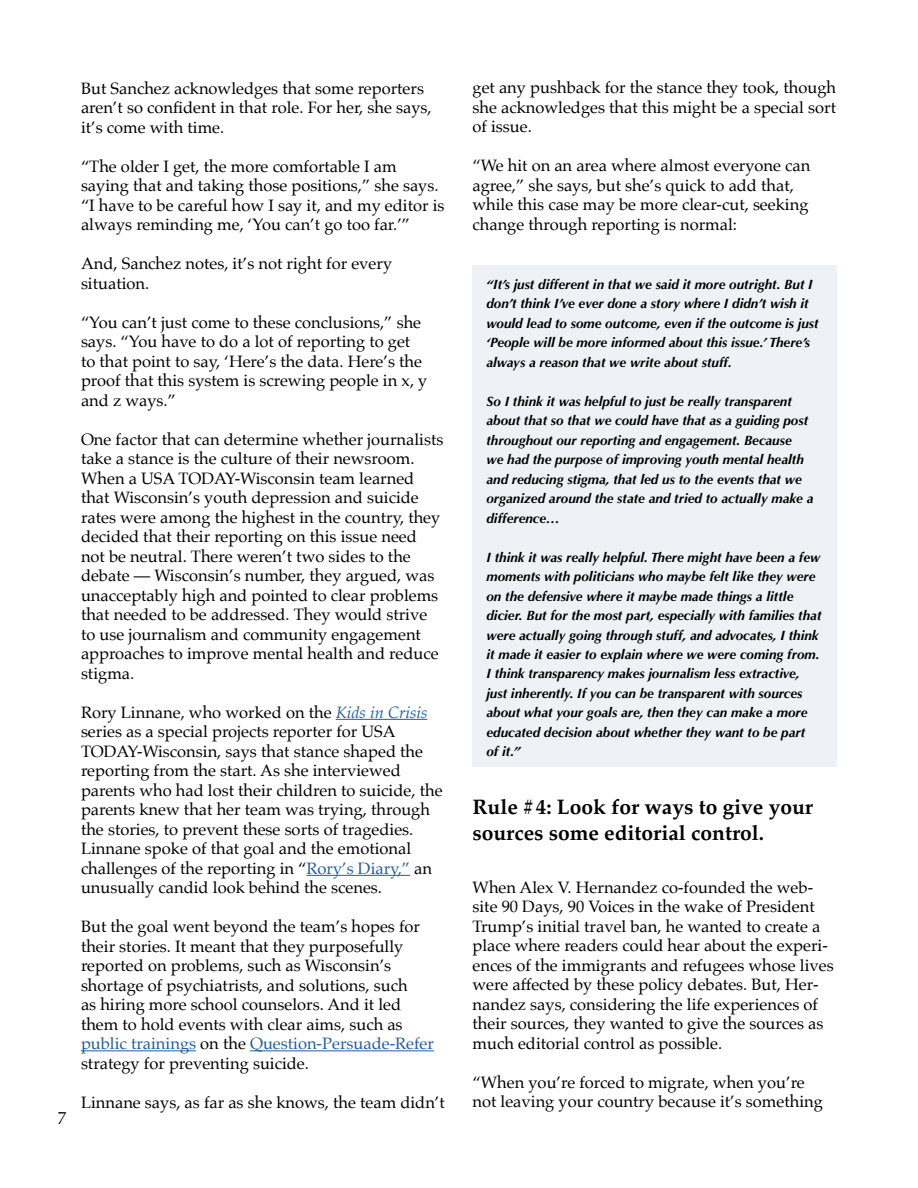
<style>
.page{position:relative;width:918px;height:1188px;background:#fff}
.page>*{position:absolute;margin:0;border:0;box-sizing:border-box;transform-origin:0 0}
.t1{font:700 21px/25.2px "Palatino";color:#000}
.t2{font:18px "Optima";color:#000}
.t3{font:16.5px/19.5px "Palatino";color:#000}
.t4{font:italic 700 13.5px/19.5px "Optima";color:#000}
.s1{font-style:italic;color:#215e9e}
.s2{color:#215e9e}
</style>
<div class="page">
<hr style="left:336px;top:719px;width:91px;height:1px;background:#215e9e">
<hr style="left:307px;top:875px;width:103px;height:1px;background:#215e9e">
<hr style="left:81px;top:1050px;width:115px;height:1px;background:#215e9e">
<hr style="left:250px;top:1050px;width:184px;height:1px;background:#215e9e">
<div style="left:472px;top:265px;width:365px;height:502px;background:#eef1f5"></div>
<p class="t2" style="left:57px;top:1107px;width:12px">7</p>
<p class="t3" style="left:81px;top:78px;width:352px">But Sanchez acknowledges that some reporters aren’t so confident in that role. For her, she says, it’s come with time.</p>
<p class="t3" style="left:81px;top:156px;width:365px">“The older I get, the more comfortable I am saying that and taking those positions,” she says. “I have to be careful how I say it, and my editor is always reminding me, ‘You can’t go too far.’”</p>
<p class="t3" style="left:81px;top:254px;width:313px">And, Sanchez notes, it’s not right for every situation.</p>
<p class="t3" style="left:81px;top:312px;width:348px">“You can’t just come to these conclusions,” she says. “You have to do a lot of reporting to get to that point to say, ‘Here’s the data. Here’s the proof that this system is screwing people in x, y and z ways.”</p>
<p class="t3" style="left:81px;top:429px;width:364px">One factor that can determine whether journalists take a stance is the culture of their newsroom.<br>When a USA TODAY-Wisconsin team learned that Wisconsin’s youth depression and suicide rates were among the highest in the country, they decided that their reporting on this issue need not be neutral. There weren’t two sides to the debate — Wisconsin’s number, they argued, was unacceptably high and pointed to clear problems that needed to be addressed. They would strive to use journalism and community engagement approaches to improve mental health and reduce stigma.</p>
<p class="t3" style="left:81px;top:702px;width:363px">Rory Linnane, who worked on the <span class="s1">Kids in Crisis </span>series as a special projects reporter for USA TODAY-Wisconsin, says that stance shaped the reporting from the start. As she interviewed parents who had lost their children to suicide, the parents knew that her team was trying, through the stories, to prevent these sorts of tragedies.<br>Linnane spoke of that goal and the emotional challenges of the reporting in “<span class="s2">Rory’s Diary,”</span> an unusually candid look behind the scenes.</p>
<p class="t3" style="left:81px;top:917px;width:355px">But the goal went beyond the team’s hopes for their stories. It meant that they purposefully reported on problems, such as Wisconsin’s shortage of psychiatrists, and solutions, such<br>as hiring more school counselors. And it led them to hold events with clear aims, such as <span class="s2">public trainings</span> on the <span class="s2">Question-Persuade-Refer </span>strategy for preventing suicide.</p>
<p class="t3" style="left:81px;top:1092px;width:365px">Linnane says, as far as she knows, the team didn’t</p>
<p class="t3" style="left:472px;top:78px;width:365px;text-align:justify">get any pushback for the stance they took, though she acknowledges that this might be a special sort of issue.</p>
<p class="t3" style="left:472px;top:156px;width:339px">“We hit on an area where almost everyone can agree,” she says, but she’s quick to add that, while this case may be more clear-cut, seeking change through reporting is normal:</p>
<p class="t4" style="left:486px;top:274px;width:334px">“It’s just different in that we said it more outright. But I don’t think I’ve ever done a story where I didn’t wish it would lead to some outcome, even if the outcome is just ‘People will be more informed about this issue.’ There’s always a reason that we write about stuff.</p>
<p class="t4" style="left:486px;top:391px;width:329px">So I think it was helpful to just be really transparent about that so that we could have that as a guiding post throughout our reporting and engagement. Because<br>we had the purpose of improving youth mental health and reducing stigma, that led us to the events that we organized around the state and tried to actually make a difference…</p>
<p class="t4" style="left:486px;top:547px;width:337px">I think it was really helpful. There might have been a few moments with politicians who maybe felt like they were on the defensive where it maybe made things a little dicier. But for the most part, especially with families that were actually going through stuff, and advocates, I think it made it easier to explain where we were coming from.<br>I think transparency makes journalism less extractive, just inherently. If you can be transparent with sources about what your goals are, then they can make a more educated decision about whether they want to be part<br>of it.”</p>
<p class="t1" style="left:472px;top:794px;width:342px">Rule #4: Look for ways to give your sources some editorial control.</p>
<p class="t3" style="left:472px;top:877px;width:363px">When Alex V. Hernandez co-founded the web&shy;site 90 Days, 90 Voices in the wake of President Trump’s initial travel ban, he wanted to create a place where readers could hear about the experi&shy;ences of the immigrants and refugees whose lives were affected by these policy debates. But, Her&shy;nandez says, considering the life experiences of their sources, they wanted to give the sources as much editorial control as possible.</p>
<p class="t3" style="left:472px;top:1072px;width:352px">“When you’re forced to migrate, when you’re not leaving your country because it’s something</p>
</div>
